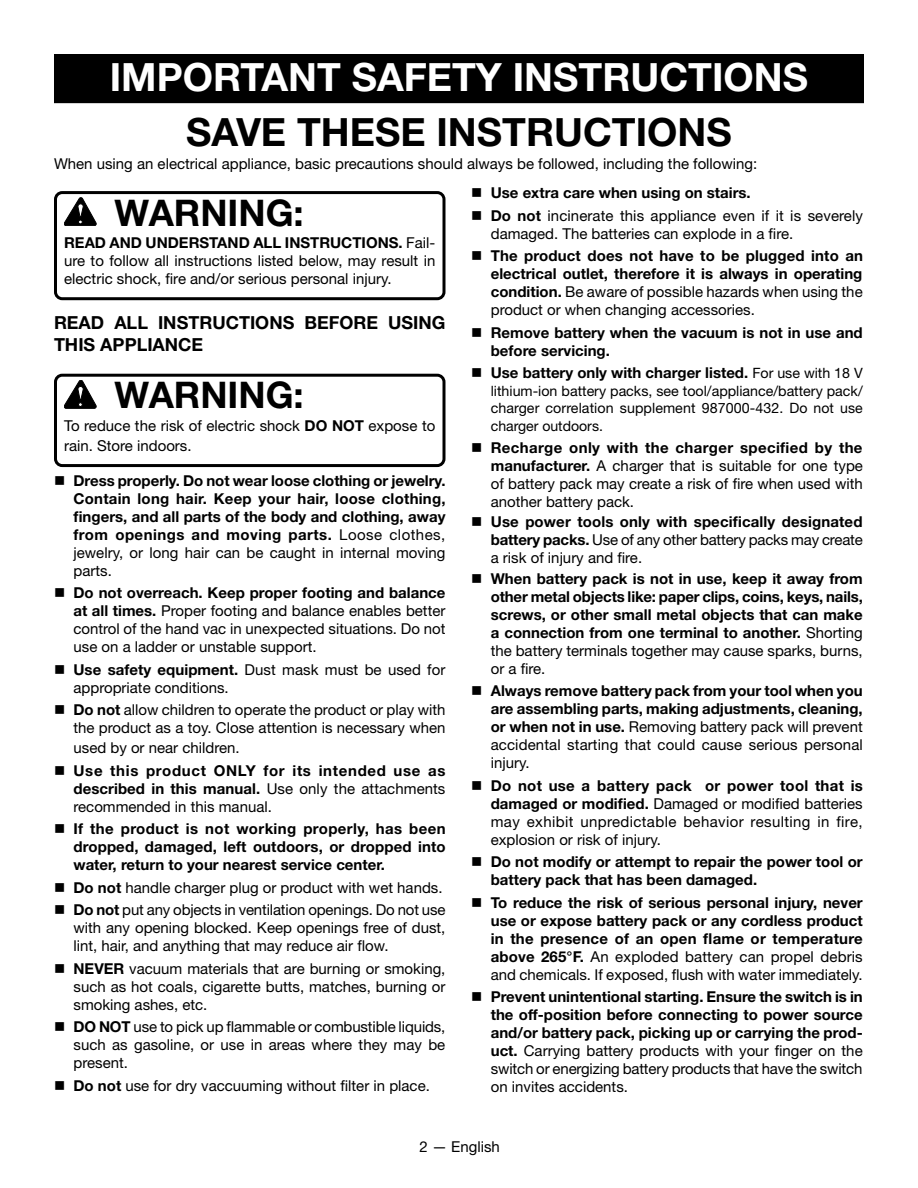
<style>
.page{position:relative;width:918px;height:1188px;background:#fff}
.page>*{position:absolute;margin:0;border:0;box-sizing:border-box;transform-origin:0 0}
.HEADING{font:700 39px "Helvetica Neue LT Std";color:#fff}
.Heading_2{font:700 39px "Helvetica Neue LT Std";color:#000}
.Warning_for_BLOWER{font:700 36.75px "Helvetica Neue LT Std";color:#000}
.Heading_2-2{font:700 18px/21.6px "Helvetica Neue LT Std";color:#000}
.t1{font:700 15px/18px "Helvetica Neue LT Std";color:#000;text-align:justify}
.Warning_text_for_BLO{font:15px/18px "Helvetica Neue LT Std";color:#000;text-align:justify}
.Body_text{font:15px "Helvetica Neue LT Std";color:#000}
.t2{font:14.25px/17.5px "Helvetica Neue LT Std";letter-spacing:.005em;color:#000;text-align:justify}
.s1{font-weight:700}
.s2{font-weight:400}
.s3{font-weight:400;font-size:14.25px}
</style>
<div class="page">
<div style="left:54px;top:191px;width:392px;height:109px;border:3px solid #000;border-radius:7px"></div>
<div style="left:54px;top:374px;width:392px;height:93px;border:3px solid #000;border-radius:7px"></div>
<svg style="left:64px;top:198px;width:32px;height:28px"></svg>
<svg style="left:64px;top:380px;width:32px;height:28px"></svg>
<div style="left:55px;top:55px;width:808px;height:47px;background:#000"></div>
<div style="left:54px;top:54px;width:810px;height:49px;border:2px solid #000"></div>
<p class="HEADING" style="left:110px;top:53px;width:700px">IMPORTANT SAFETY INSTRUCTIONS</p>
<p class="Heading_2" style="left:186px;top:108px;width:547px">SAVE THESE INSTRUCTIONS</p>
<p class="Body_text" style="left:54px;top:154px;width:705px">When using an electrical appliance, basic precautions should always be followed, including the following:</p>
<p class="t1" style="left:491px;top:184px;width:262px">Use extra care when using on stairs.</p>
<p class="Warning_text_for_BLO" style="left:491px;top:206px;width:374px"><span class="s1">Do not</span> incinerate this appliance even if it is severely damaged. The batteries can explode in a fire.</p>
<p class="t1" style="left:491px;top:247px;width:374px">The product does not have to be plugged into an electrical outlet, therefore it is always in operating condition. <span class="s2">Be aware of possible hazards when using the product or when changing accessories.</span></p>
<p class="t1" style="left:491px;top:323px;width:374px">Remove battery when the vacuum is not in use and before servicing.</p>
<p class="t1" style="left:491px;top:364px;width:374px">Use battery only with charger listed. <span class="s3">For use with 18 V</span></p>
<p class="t2" style="left:491px;top:381px;width:374px">lithium-ion battery packs, see tool/appliance/battery pack/ charger correlation supplement 987000-432. Do not use charger outdoors.</p>
<p class="Warning_text_for_BLO" style="left:491px;top:438px;width:374px"><span class="s1">Recharge only with the charger specified by the manufacturer.</span> A charger that is suitable for one type of battery pack may create a risk of fire when used with another battery pack.</p>
<p class="t1" style="left:491px;top:513px;width:374px">Use power tools only with specifically designated battery packs. <span class="s2">Use of any other battery packs may create a risk of injury and fire.</span></p>
<p class="t1" style="left:491px;top:569px;width:374px">When battery pack is not in use, keep it away from other metal objects like: paper clips, coins, keys, nails, screws, or other small metal objects that can make a connection from one terminal to another. <span class="s2">Shorting the battery terminals together may cause sparks, burns, or a fire.</span></p>
<p class="t1" style="left:491px;top:681px;width:374px">Always remove battery pack from your tool when you are assembling parts, making adjustments, cleaning, or when not in use. <span class="s2">Removing battery pack will prevent accidental starting that could cause serious personal injury.</span></p>
<p class="Warning_text_for_BLO" style="left:491px;top:776px;width:374px"><span class="s1">Do not use a battery pack or power tool that is damaged or modified.</span> Damaged or modified batteries may exhibit unpredictable behavior resulting in fire, explosion or risk of injury.</p>
<p class="t1" style="left:491px;top:852px;width:373px">Do not modify or attempt to repair the power tool or battery pack that has been damaged.</p>
<p class="t1" style="left:491px;top:893px;width:374px">To reduce the risk of serious personal injury, never use or expose battery pack or any cordless product in the presence of an open flame or temperature above 265°F. <span class="s2">An exploded battery can propel debris and chemicals. If exposed, flush with water immediately.</span></p>
<p class="t1" style="left:491px;top:987px;width:374px">Prevent unintentional starting. Ensure the switch is in the off-position before connecting to power source and/or battery pack, picking up or carrying the prod&shy;uct. <span class="s2">Carrying battery products with your finger on the switch or energizing battery products that have the switch on invites accidents.</span></p>
<p class="Warning_for_BLOWER" style="left:115px;top:190px;width:191px">WARNING:</p>
<p class="Warning_text_for_BLO" style="left:64px;top:234px;width:373px"><span class="s1">READ AND UNDERSTAND ALL INSTRUCTIONS.</span> Fail&shy;ure to follow all instructions listed below, may result in electric shock, fire and/or serious personal injury.</p>
<p class="Heading_2-2" style="left:54px;top:312px;width:393px">READ ALL INSTRUCTIONS BEFORE USING<br>THIS APPLIANCE</p>
<p class="Warning_for_BLOWER" style="left:115px;top:373px;width:191px">WARNING:</p>
<p class="Warning_text_for_BLO" style="left:64px;top:415px;width:373px;line-height:19.8px">To reduce the risk of electric shock <span class="s1">DO NOT</span> expose to rain. Store indoors.</p>
<p class="t1" style="left:73px;top:471px;width:374px">Dress properly. Do not wear loose clothing or jewelry.<br>Contain long hair. Keep your hair, loose clothing, fingers, and all parts of the body and clothing, away from openings and moving parts. <span class="s2">Loose clothes, jewelry, or long hair can be caught in internal moving parts.</span></p>
<p class="Warning_text_for_BLO" style="left:74px;top:584px;width:374px"><span class="s1">Do not overreach. Keep proper footing and balance at all times.</span> Proper footing and balance enables better control of the hand vac in unexpected situations. Do not use on a ladder or unstable support.</p>
<p class="Warning_text_for_BLO" style="left:74px;top:660px;width:373px"><span class="s1">Use safety equipment.</span> Dust mask must be used for appropriate conditions.</p>
<p class="Warning_text_for_BLO" style="left:74px;top:701px;width:374px"><span class="s1">Do not</span> allow children to operate the product or play with the product as a toy. Close attention is necessary when</p>
<p class="Warning_text_for_BLO" style="left:74px;top:739px;width:168px">used by or near children.</p>
<p class="t1" style="left:74px;top:761px;width:374px">Use this product ONLY for its intended use as described in this manual. <span class="s2">Use only the attachments recommended in this manual.</span></p>
<p class="t1" style="left:74px;top:820px;width:374px">If the product is not working properly, has been dropped, damaged, left outdoors, or dropped into water, return to your nearest service center.</p>
<p class="Warning_text_for_BLO" style="left:74px;top:878px;width:371px"><span class="s1">Do not</span> handle charger plug or product with wet hands.</p>
<p class="Warning_text_for_BLO" style="left:74px;top:901px;width:373px"><span class="s1">Do not</span> put any objects in ventilation openings. Do not use with any opening blocked. Keep openings free of dust, lint, hair, and anything that may reduce air flow.</p>
<p class="Warning_text_for_BLO" style="left:74px;top:959px;width:374px"><span class="s1">NEVER</span> vacuum materials that are burning or smoking, such as hot coals, cigarette butts, matches, burning or smoking ashes, etc.</p>
<p class="Warning_text_for_BLO" style="left:74px;top:1018px;width:373px"><span class="s1">DO NOT</span> use to pick up flammable or combustible liquids, such as gasoline, or use in areas where they may be present.</p>
<p class="Warning_text_for_BLO" style="left:74px;top:1076px;width:358px"><span class="s1">Do not</span> use for dry vaccuuming without filter in place.</p>
<p class="Warning_text_for_BLO" style="left:420px;top:1138px;width:82px">2 — English</p>
</div>
